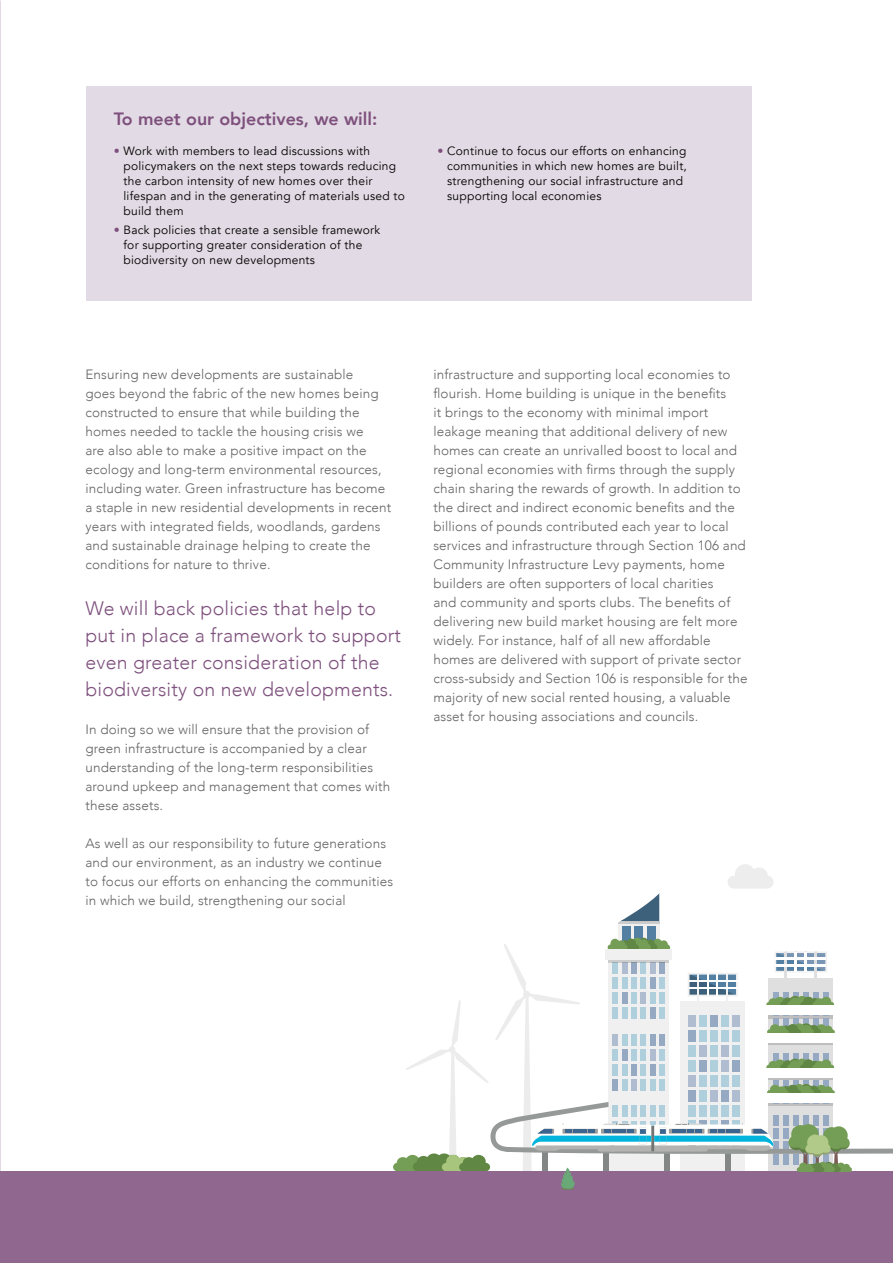
<style>
.page{position:relative;width:893px;height:1263px;background:#fff}
.page>*{position:absolute;margin:0;border:0;box-sizing:border-box;transform-origin:0 0}
.t1{font:300 19.5px/27px "Avenir";letter-spacing:.01em;color:#7e507d}
.t2{font:800 17.85px "Avenir";color:#7e507d}
.t3{font:300 13.5px/19px "Avenir";letter-spacing:.01em;color:#646363}
.t4{font:12px/15px "Avenir";letter-spacing:.02em;color:#000}
.s1{color:#7e507d}
</style>
<div class="page">
<svg style="left:728px;top:864px;width:45px;height:24px"></svg>
<div style="left:618px;top:921px;width:41px;height:29px;background:#f1f0f0"></div>
<hr style="left:618px;top:921px;width:41px;height:3px;background:#020203">
<div style="left:647px;top:926px;width:8px;height:21px;background:#527fa2"></div>
<div style="left:634px;top:926px;width:9px;height:21px;background:#527fa2"></div>
<div style="left:622px;top:926px;width:8px;height:21px;background:#527fa2"></div>
<svg style="left:618px;top:893px;width:42px;height:29px"></svg>
<div style="left:0;top:1171px;width:893px;height:92px;background:#90678e"></div>
<svg style="left:393px;top:938px;width:500px;height:252px"></svg>
<div style="left:86px;top:86px;width:665px;height:214px;background:#e2dae4"></div>
<h2 class="t2" style="left:114px;top:105px;width:265px">To meet our objectives, we will:</h2>
<p class="t4" style="left:124px;top:143px;width:283px;text-indent:-10px"><span class="s1">•</span> Work with members to lead discussions with policymakers on the next steps towards reducing the carbon intensity of new homes over their lifespan and in the generating of materials used to build them</p>
<p class="t4" style="left:124px;top:222px;width:258px;text-indent:-10px"><span class="s1">•</span> Back policies that create a sensible framework for supporting greater consideration of the biodiversity on new developments</p>
<p class="t4" style="left:447px;top:143px;width:241px;text-indent:-10px"><span class="s1">•</span> Continue to focus our efforts on enhancing communities in which new homes are built, strengthening our social infrastructure and supporting local economies</p>
<p class="t3" style="left:85px;top:364px;width:307px">Ensuring new developments are sustainable<br>goes beyond the fabric of the new homes being constructed to ensure that while building the homes needed to tackle the housing crisis we<br>are also able to make a positive impact on the ecology and long-term environmental resources, including water. Green infrastructure has become a staple in new residential developments in recent years with integrated fields, woodlands, gardens and sustainable drainage helping to create the conditions for nature to thrive.</p>
<h1 class="t1" style="left:85px;top:595px;width:317px">We will back policies that help to put in place a framework to support even greater consideration of the biodiversity on new developments.</h1>
<p class="t3" style="left:85px;top:720px;width:307px">In doing so we will ensure that the provision of green infrastructure is accompanied by a clear understanding of the long-term responsibilities around upkeep and management that comes with these assets.</p>
<p class="t3" style="left:85px;top:834px;width:309px">As well as our responsibility to future generations and our environment, as an industry we continue to focus our efforts on enhancing the communities in which we build, strengthening our social</p>
<p class="t3" style="left:433px;top:364px;width:316px">infrastructure and supporting local economies to flourish. Home building is unique in the benefits<br>it brings to the economy with minimal import leakage meaning that additional delivery of new homes can create an unrivalled boost to local and regional economies with firms through the supply chain sharing the rewards of growth. In addition to the direct and indirect economic benefits and the billions of pounds contributed each year to local services and infrastructure through Section 106 and Community Infrastructure Levy payments, home builders are often supporters of local charities<br>and community and sports clubs. The benefits of delivering new build market housing are felt more widely. For instance, half of all new affordable homes are delivered with support of private sector cross-subsidy and Section 106 is responsible for the majority of new social rented housing, a valuable asset for housing associations and councils.</p>
</div>
